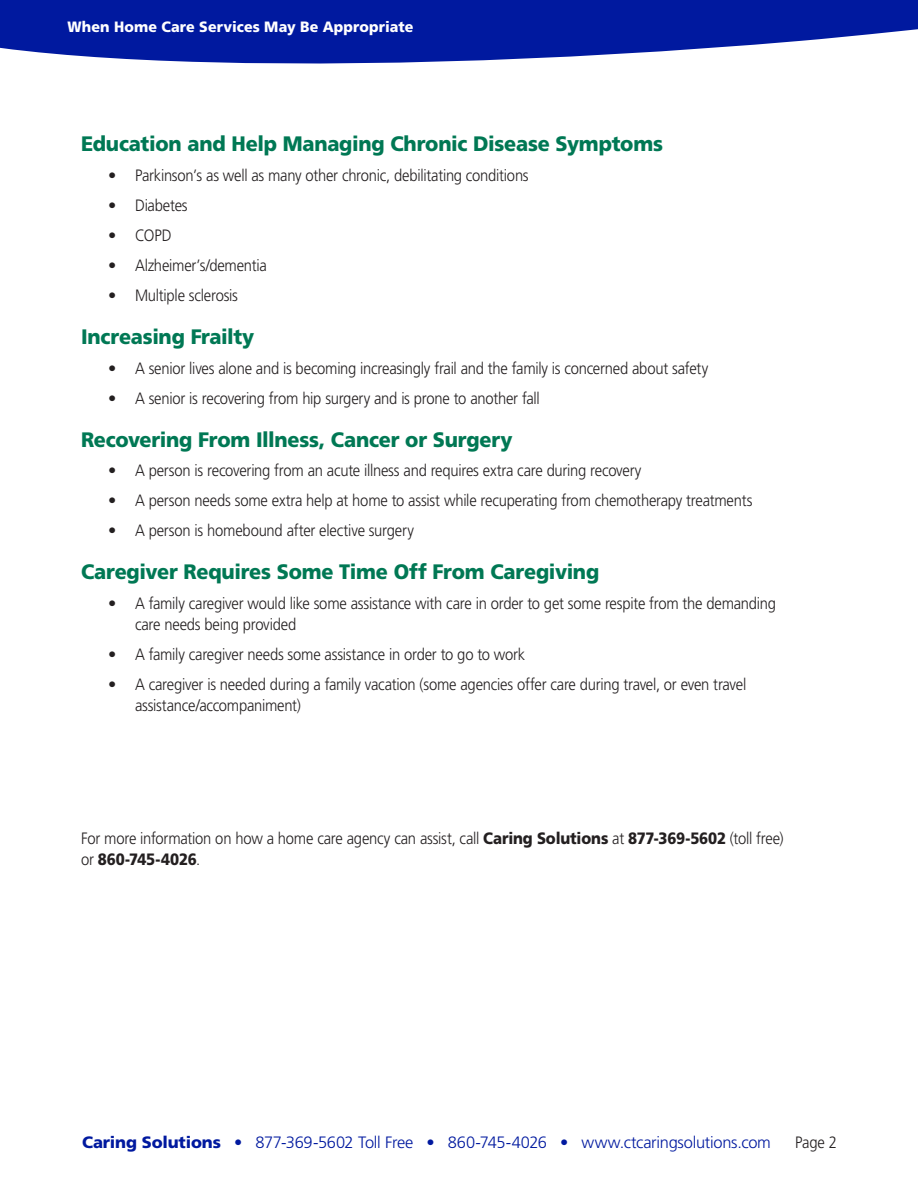
<style>
.page{position:relative;width:918px;height:1188px;background:#fff}
.page>*{position:absolute;margin:0;border:0;box-sizing:border-box;transform-origin:0 0}
.Subheading_14_pt{font:900 20.85px "Frutiger";letter-spacing:-.01em;color:#007854;scale:.95 1}
.Body_Text_Bulleted{font:300 16.5px/20.9px "Frutiger";letter-spacing:-.015em;color:#231f20}
.Body_Text{font:300 16.5px/20.9px "Frutiger";letter-spacing:-.015em;color:#231f20;scale:.9 1}
.t1{font:300 16.5px "Frutiger";letter-spacing:-.015em;color:#00199f}
.t2{font:900 15px "Frutiger";letter-spacing:.01em;color:#fff;scale:.95 1}
.s1{font-weight:900}
</style>
<div class="page">
<svg style="left:0;top:0;width:918px;height:64px;background:#273cad"></svg>
<p class="t2" style="left:68px;top:18px;width:366px">When Home Care Services May Be Appropriate</p>
<p class="Subheading_14_pt" style="left:81px;top:131px;width:614px">Education and Help Managing Chronic Disease Symptoms</p>
<p class="Body_Text_Bulleted" style="left:108px;top:165px;width:422px">• Parkinson’s as well as many other chronic, debilitating conditions</p>
<p class="Body_Text_Bulleted" style="left:108px;top:195px;width:81px">• Diabetes</p>
<p class="Body_Text_Bulleted" style="left:108px;top:225px;width:65px">• COPD</p>
<p class="Body_Text_Bulleted" style="left:108px;top:255px;width:160px">• Alzheimer’s/dementia</p>
<p class="Body_Text_Bulleted" style="left:108px;top:285px;width:132px">• Multiple sclerosis</p>
<p class="Subheading_14_pt" style="left:81px;top:324px;width:184px">Increasing Frailty</p>
<p class="Body_Text_Bulleted" style="left:108px;top:357px;width:602px">• A senior lives alone and is becoming increasingly frail and the family is concerned about safety</p>
<p class="Body_Text_Bulleted" style="left:108px;top:387px;width:433px">• A senior is recovering from hip surgery and is prone to another fall</p>
<p class="Subheading_14_pt" style="left:81px;top:427px;width:456px">Recovering From Illness, Cancer or Surgery</p>
<p class="Body_Text_Bulleted" style="left:108px;top:460px;width:535px">• A person is recovering from an acute illness and requires extra care during recovery</p>
<p class="Body_Text_Bulleted" style="left:108px;top:490px;width:646px">• A person needs some extra help at home to assist while recuperating from chemotherapy treatments</p>
<p class="Body_Text_Bulleted" style="left:108px;top:520px;width:307px">• A person is homebound after elective surgery</p>
<p class="Subheading_14_pt" style="left:81px;top:559px;width:547px">Caregiver Requires Some Time Off From Caregiving</p>
<p class="Body_Text_Bulleted" style="left:135px;top:593px;width:643px;text-indent:-27px">• A family caregiver would like some assistance with care in order to get some respite from the demanding care needs being provided</p>
<p class="Body_Text_Bulleted" style="left:108px;top:644px;width:419px">• A family caregiver needs some assistance in order to go to work</p>
<p class="Body_Text_Bulleted" style="left:135px;top:674px;width:613px;text-indent:-27px">• A caregiver is needed during a family vacation (some agencies offer care during travel, or even travel assistance/accompaniment)</p>
<p class="Body_Text" style="left:81px;top:828px;width:782px">For more information on how a home care agency can assist, call <span class="s1">Caring Solutions</span> at <span class="s1">877-369-5602</span> (toll free) or <span class="s1">860-745-4026</span>.</p>
<p class="t1" style="left:82px;top:1132px;width:690px"><span class="s1">Caring Solutions</span> • 877-369-5602 Toll Free • 860-745-4026 • www.ctcaringsolutions.com</p>
<p class="Body_Text" style="left:795px;top:1131px;width:48px">Page 2</p>
</div>
